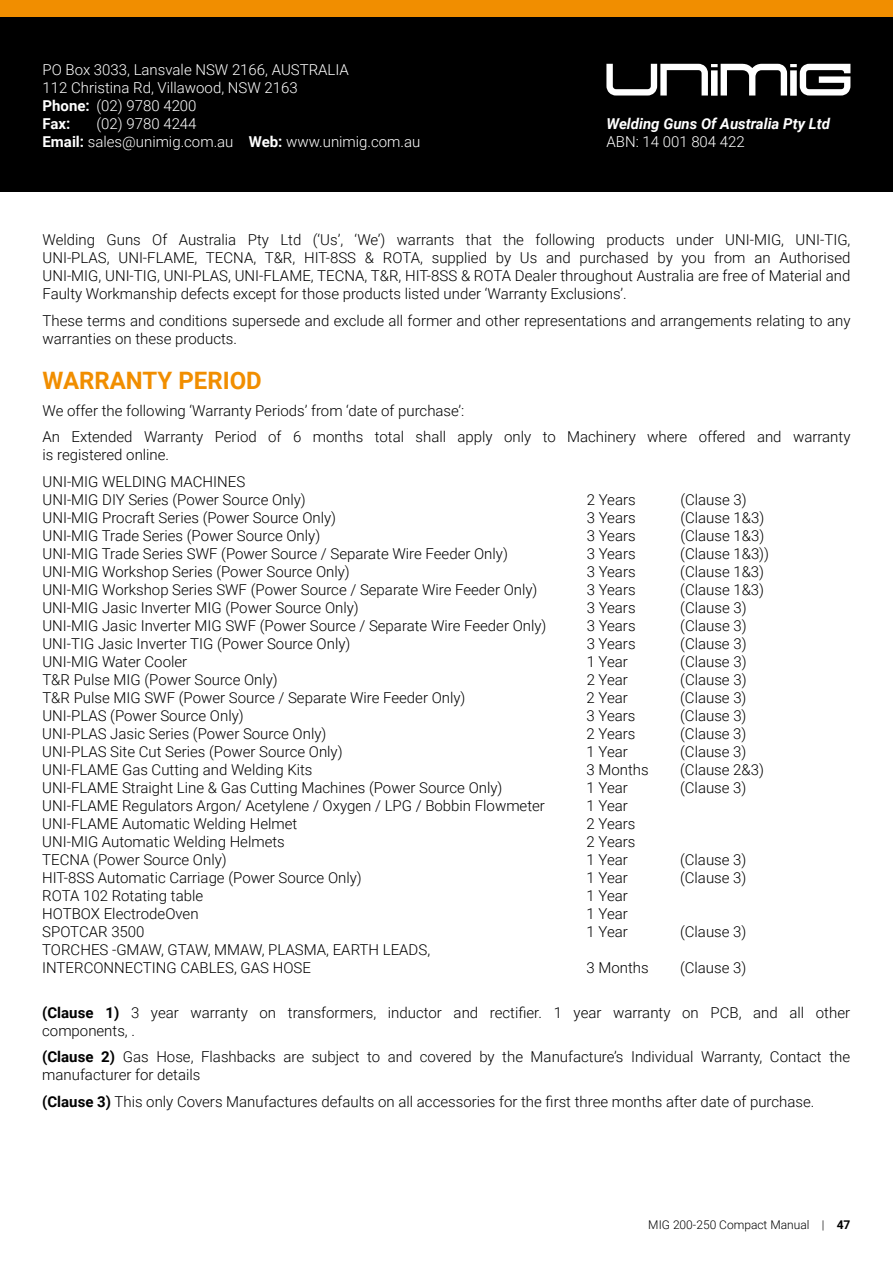
<style>
.page{position:relative;width:893px;height:1263px;background:#fff}
.page>*{position:absolute;margin:0;border:0;box-sizing:border-box;transform-origin:0 0}
.t1{font:700 24px "Roboto";color:#f18e00}
.t2{font:300 15px/18px "Roboto";color:#000}
.t3{font:300 15px/18px "Roboto";color:#fff}
.t4{font:italic 700 15px "Roboto";color:#fff}
.t5{font:300 12px "Roboto";color:#000}
.s1{font-weight:700}
</style>
<div class="page">
<div style="left:0;top:0;width:893px;height:191px;background:#000"></div>
<svg style="left:606px;top:64px;width:244px;height:32px"></svg>
<div style="left:0;top:0;width:893px;height:17px;background:#f18e00"></div>
<p class="t3" style="left:43px;top:60px;width:308px">PO Box 3033, Lansvale NSW 2166, AUSTRALIA<br>112 Christina Rd, Villawood, NSW 2163<br><span class="s1">Phone:</span> (02) 9780 4200<br><span class="s1">Fax:</span></p>
<p class="t3" style="left:43px;top:114px;width:379px;text-indent:54px">(02) 9780 4244<br><span class="s1">Email:</span> sales@unimig.com.au <span class="s1">Web:</span> www.unimig.com.au</p>
<p class="t4" style="left:606px;top:113px;width:225px">Welding Guns Of Australia Pty Ltd</p>
<p class="t3" style="left:606px;top:132px;width:140px">ABN: 14 001 804 422</p>
<p class="t2" style="left:43px;top:230px;width:809px;text-align:justify">Welding Guns Of Australia Pty Ltd (‘Us’, ‘We’) warrants that the following products under UNI-MIG, UNI-TIG, UNI-PLAS, UNI-FLAME, TECNA, T&amp;R, HIT-8SS &amp; ROTA, supplied by Us and purchased by you from an Authorised UNI-MIG, UNI-TIG, UNI-PLAS, UNI-FLAME, TECNA, T&amp;R, HIT-8SS &amp; ROTA Dealer throughout Australia are free of Material and Faulty Workmanship defects except for those products listed under ‘Warranty Exclusions’.</p>
<p class="t2" style="left:43px;top:311px;width:809px">These terms and conditions supersede and exclude all former and other representations and arrangements relating to any warranties on these products.</p>
<h1 class="t1" style="left:43px;top:364px;width:221px">WARRANTY PERIOD</h1>
<p class="t2" style="left:43px;top:397px;width:809px;line-height:26.5px">We offer the following ‘Warranty Periods’ from ‘date of purchase’:<br>An Extended Warranty Period of 6 months total shall apply only to Machinery where offered and warranty</p>
<p class="t2" style="left:43px;top:441px;width:204px;line-height:26.5px">is registered online.<br>UNI-MIG WELDING MACHINES</p>
<p class="t2" style="left:43px;top:490px;width:265px">UNI-MIG DIY Series (Power Source Only)</p>
<p class="t2" style="left:587px;top:490px;width:50px">2 Years</p>
<p class="t2" style="left:680px;top:490px;width:68px">(Clause 3)</p>
<p class="t2" style="left:43px;top:508px;width:295px">UNI-MIG Procraft Series (Power Source Only)</p>
<p class="t2" style="left:587px;top:508px;width:50px">3 Years</p>
<p class="t2" style="left:680px;top:508px;width:85px">(Clause 1&amp;3)</p>
<p class="t2" style="left:42px;top:526px;width:279px">UNI-MIG Trade Series (Power Source Only)</p>
<p class="t2" style="left:587px;top:526px;width:50px">3 Years</p>
<p class="t2" style="left:680px;top:526px;width:85px">(Clause 1&amp;3)</p>
<p class="t2" style="left:42px;top:544px;width:467px">UNI-MIG Trade Series SWF (Power Source / Separate Wire Feeder Only)</p>
<p class="t2" style="left:587px;top:544px;width:50px">3 Years</p>
<p class="t2" style="left:680px;top:544px;width:90px">(Clause 1&amp;3))</p>
<p class="t2" style="left:42px;top:562px;width:309px">UNI-MIG Workshop Series (Power Source Only)</p>
<p class="t2" style="left:587px;top:562px;width:50px">3 Years</p>
<p class="t2" style="left:680px;top:562px;width:85px">(Clause 1&amp;3)</p>
<p class="t2" style="left:42px;top:580px;width:496px">UNI-MIG Workshop Series SWF (Power Source / Separate Wire Feeder Only)</p>
<p class="t2" style="left:587px;top:580px;width:50px">3 Years</p>
<p class="t2" style="left:680px;top:580px;width:85px">(Clause 1&amp;3)</p>
<p class="t2" style="left:42px;top:598px;width:318px">UNI-MIG Jasic Inverter MIG (Power Source Only)</p>
<p class="t2" style="left:587px;top:598px;width:50px">3 Years</p>
<p class="t2" style="left:680px;top:598px;width:68px">(Clause 3)</p>
<p class="t2" style="left:42px;top:616px;width:506px">UNI-MIG Jasic Inverter MIG SWF (Power Source / Separate Wire Feeder Only)</p>
<p class="t2" style="left:587px;top:616px;width:50px">3 Years</p>
<p class="t2" style="left:680px;top:616px;width:68px">(Clause 3)</p>
<p class="t2" style="left:42px;top:634px;width:309px">UNI-TIG Jasic Inverter TIG (Power Source Only)</p>
<p class="t2" style="left:587px;top:634px;width:50px">3 Years</p>
<p class="t2" style="left:680px;top:634px;width:68px">(Clause 3)</p>
<p class="t2" style="left:42px;top:652px;width:146px">UNI-MIG Water Cooler</p>
<p class="t2" style="left:587px;top:652px;width:43px">1 Year</p>
<p class="t2" style="left:680px;top:652px;width:68px">(Clause 3)</p>
<p class="t2" style="left:42px;top:670px;width:237px">T&amp;R Pulse MIG (Power Source Only)</p>
<p class="t2" style="left:587px;top:670px;width:43px">2 Year</p>
<p class="t2" style="left:680px;top:670px;width:68px">(Clause 3)</p>
<p class="t2" style="left:42px;top:688px;width:425px">T&amp;R Pulse MIG SWF (Power Source / Separate Wire Feeder Only)</p>
<p class="t2" style="left:587px;top:688px;width:43px">2 Year</p>
<p class="t2" style="left:680px;top:688px;width:68px">(Clause 3)</p>
<p class="t2" style="left:42px;top:706px;width:203px">UNI-PLAS (Power Source Only)</p>
<p class="t2" style="left:587px;top:706px;width:50px">3 Years</p>
<p class="t2" style="left:680px;top:706px;width:68px">(Clause 3)</p>
<p class="t2" style="left:42px;top:724px;width:286px">UNI-PLAS Jasic Series (Power Source Only)</p>
<p class="t2" style="left:587px;top:724px;width:50px">2 Years</p>
<p class="t2" style="left:680px;top:724px;width:68px">(Clause 3)</p>
<p class="t2" style="left:42px;top:742px;width:302px">UNI-PLAS Site Cut Series (Power Source Only)</p>
<p class="t2" style="left:587px;top:742px;width:43px">1 Year</p>
<p class="t2" style="left:680px;top:742px;width:68px">(Clause 3)</p>
<p class="t2" style="left:42px;top:760px;width:272px">UNI-FLAME Gas Cutting and Welding Kits</p>
<p class="t2" style="left:587px;top:760px;width:64px">3 Months</p>
<p class="t2" style="left:680px;top:760px;width:85px">(Clause 2&amp;3)</p>
<p class="t2" style="left:42px;top:778px;width:462px">UNI-FLAME Straight Line &amp; Gas Cutting Machines (Power Source Only)</p>
<p class="t2" style="left:587px;top:778px;width:43px">1 Year</p>
<p class="t2" style="left:680px;top:778px;width:68px">(Clause 3)</p>
<p class="t2" style="left:42px;top:796px;width:504px">UNI-FLAME Regulators Argon/ Acetylene / Oxygen / LPG / Bobbin Flowmeter</p>
<p class="t2" style="left:587px;top:796px;width:43px">1 Year</p>
<p class="t2" style="left:42px;top:814px;width:257px">UNI-FLAME Automatic Welding Helmet</p>
<p class="t2" style="left:587px;top:814px;width:50px">2 Years</p>
<p class="t2" style="left:42px;top:832px;width:244px">UNI-MIG Automatic Welding Helmets</p>
<p class="t2" style="left:587px;top:832px;width:50px">2 Years</p>
<p class="t2" style="left:42px;top:850px;width:186px">TECNA (Power Source Only)</p>
<p class="t2" style="left:587px;top:850px;width:43px">1 Year</p>
<p class="t2" style="left:680px;top:850px;width:68px">(Clause 3)</p>
<p class="t2" style="left:42px;top:868px;width:321px">HIT-8SS Automatic Carriage (Power Source Only)</p>
<p class="t2" style="left:586px;top:868px;width:43px">1 Year</p>
<p class="t2" style="left:680px;top:868px;width:68px">(Clause 3)</p>
<p class="t2" style="left:42px;top:886px;width:162px">ROTA 102 Rotating table</p>
<p class="t2" style="left:586px;top:886px;width:43px">1 Year</p>
<p class="t2" style="left:42px;top:904px;width:158px">HOTBOX ElectrodeOven</p>
<p class="t2" style="left:586px;top:904px;width:43px">1 Year</p>
<p class="t2" style="left:42px;top:922px;width:104px">SPOTCAR 3500</p>
<p class="t2" style="left:586px;top:922px;width:43px">1 Year</p>
<p class="t2" style="left:680px;top:922px;width:68px">(Clause 3)</p>
<p class="t2" style="left:42px;top:940px;width:389px">TORCHES -GMAW, GTAW, MMAW, PLASMA, EARTH LEADS,<br>INTERCONNECTING CABLES, GAS HOSE</p>
<p class="t2" style="left:586px;top:958px;width:64px">3 Months</p>
<p class="t2" style="left:680px;top:958px;width:68px">(Clause 3)</p>
<p class="t2" style="left:42px;top:1003px;width:809px"><span class="s1">(Clause 1)</span> 3 year warranty on transformers, inductor and rectifier. 1 year warranty on PCB, and all other components, .</p>
<p class="t2" style="left:42px;top:1047px;width:809px"><span class="s1">(Clause 2)</span> Gas Hose, Flashbacks are subject to and covered by the Manufacture’s Individual Warranty, Contact the manufacturer for details</p>
<p class="t2" style="left:42px;top:1092px;width:774px"><span class="s1">(Clause 3)</span> This only Covers Manufactures defaults on all accessories for the first three months after date of purchase.</p>
<p class="t5" style="left:648px;top:1217px;width:204px">MIG 200-250 Compact Manual | <span class="s1">47</span></p>
</div>
